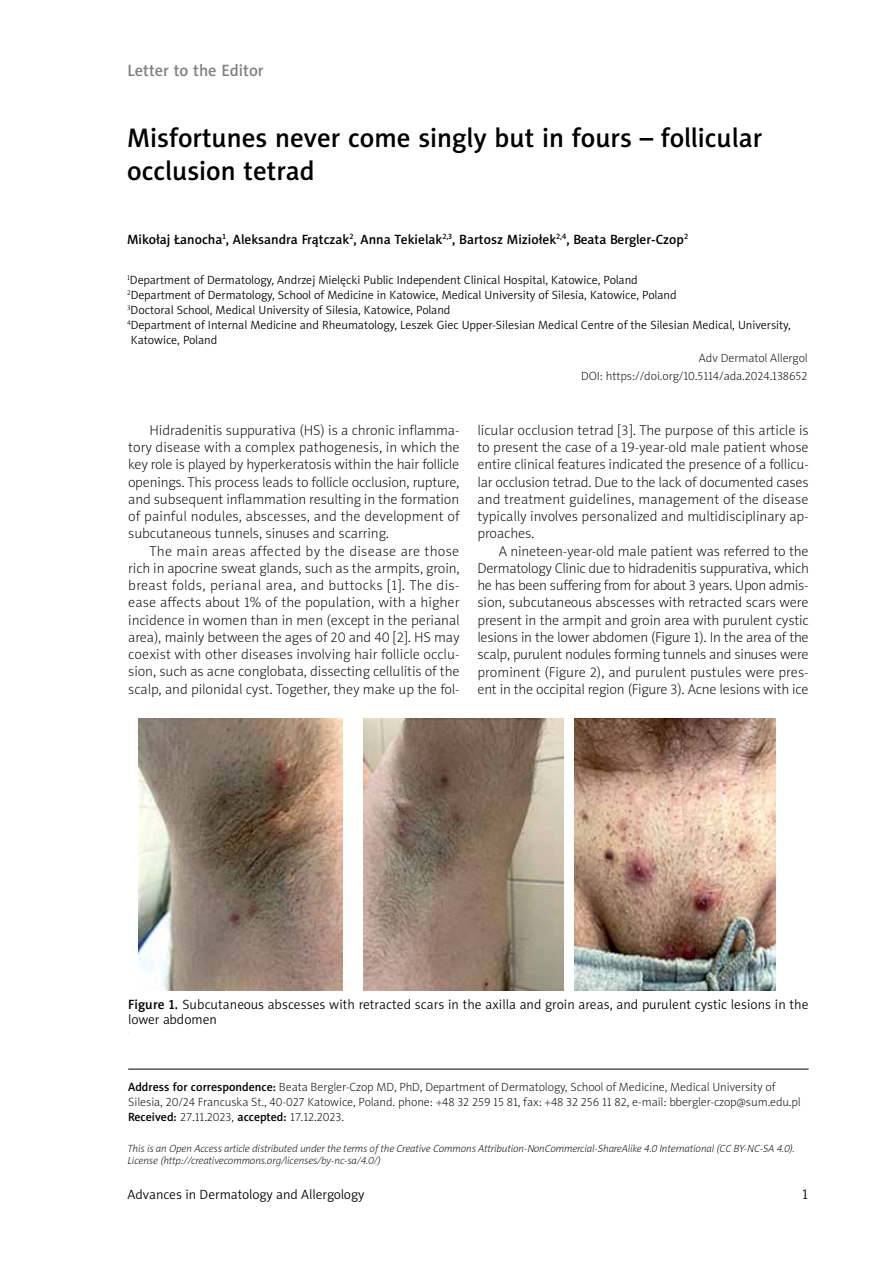
<style>
.page{position:relative;width:893px;height:1263px;background:#fff}
.page>*{position:absolute;margin:0;border:0;box-sizing:border-box;transform-origin:0 0}
.t1{font:27px/33px "Naomi Sans EFNTT Medium";color:#000}
.t2{font:16.5px "Naomi Sans EFN Medium";color:#808285}
.t3{font:14.25px/17.2px "Naomi Sans EFNTT Thin";color:#000;text-align:justify}
.t4{font:14.25px "Naomi Sans EFNPS Light";color:#000}
.t5{font:13.5px/15px "Naomi Sans EFNTT Light";letter-spacing:.005em;color:#000}
.t6{font:13.5px "Naomi Sans EFNTT Medium";color:#000}
.t7{font:13.5px "Naomi Sans EFNPS Light";color:#000}
.t8{font:12px "Naomi Sans EFNTT Light";color:#000}
.t9{font:12px/15px "Naomi Sans EFNTT Thin";color:#000}
.t10{font:italic 10.5px/12px "Naomi Sans EFN Thin";letter-spacing:-.01em;color:#000}
.s1{font-family:"Naomi Sans EFNTT Medium"}
</style>
<div class="page">
<hr style="left:128px;top:1069px;width:681px;height:1px;background:#000">
<img style="left:139px;top:719px;width:204px;height:271px">
<img style="left:364px;top:719px;width:199px;height:271px">
<img style="left:574px;top:719px;width:201px;height:271px">
<p class="t2" style="left:128px;top:60px;width:138px">Letter to the Editor</p>
<h1 class="t1" style="left:127px;top:121px;width:637px">Misfortunes never come singly but in fours – follicular occlusion tetrad</h1>
<p class="t6" style="left:127px;top:231px;width:562px">Mikołaj Łanocha<sup>1</sup>, Aleksandra Frątczak<sup>2</sup>, Anna Tekielak<sup>2,3</sup>, Bartosz Miziołek<sup>2,4</sup>, Beata Bergler-Czop<sup>2</sup></p>
<p class="t8" style="left:127px;top:273px;width:512px"><sup>1</sup>Department of Dermatology, Andrzej Mielęcki Public Independent Clinical Hospital, Katowice, Poland</p>
<p class="t8" style="left:127px;top:288px;width:551px"><sup>2</sup>Department of Dermatology, School of Medicine in Katowice, Medical University of Silesia, Katowice, Poland</p>
<p class="t8" style="left:127px;top:303px;width:325px"><sup>3</sup>Doctoral School, Medical University of Silesia, Katowice, Poland</p>
<p class="t8" style="left:127px;top:318px;width:665px"><sup>4</sup>Department of Internal Medicine and Rheumatology, Leszek Giec Upper-Silesian Medical Centre of the Silesian Medical, University,</p>
<p class="t8" style="left:131px;top:333px;width:88px">Katowice, Poland</p>
<p class="t9" style="left:581px;top:349px;width:228px;line-height:18px;text-align:right">Adv Dermatol Allergol<br>DOI: https://doi.org/10.5114/ada.2024.138652</p>
<p class="t3" style="left:128px;top:421px;width:333px;text-indent:21px">Hidradenitis suppurativa (HS) is a chronic inflamma&shy;tory disease with a complex pathogenesis, in which the key role is played by hyperkeratosis within the hair follicle openings. This process leads to follicle occlusion, rupture, and subsequent inflammation resulting in the formation of painful nodules, abscesses, and the development of subcutaneous tunnels, sinuses and scarring.</p>
<p class="t3" style="left:128px;top:542px;width:333px;text-indent:21px">The main areas affected by the disease are those rich in apocrine sweat glands, such as the armpits, groin, breast folds, perianal area, and buttocks [1]. The dis&shy;ease affects about 1% of the population, with a higher incidence in women than in men (except in the perianal area), mainly between the ages of 20 and 40 [2]. HS may coexist with other diseases involving hair follicle occlu&shy;sion, such as acne conglobata, dissecting cellulitis of the scalp, and pilonidal cyst. Together, they make up the fol-</p>
<p class="t3" style="left:477px;top:422px;width:333px">licular occlusion tetrad [3]. The purpose of this article is to present the case of a 19-year-old male patient whose entire clinical features indicated the presence of a follicu&shy;lar occlusion tetrad. Due to the lack of documented cases and treatment guidelines, management of the disease typically involves personalized and multidisciplinary ap&shy;proaches.</p>
<p class="t3" style="left:477px;top:542px;width:333px;text-indent:21px">A nineteen-year-old male patient was referred to the Dermatology Clinic due to hidradenitis suppurativa, which he has been suffering from for about 3 years. Upon admis&shy;sion, subcutaneous abscesses with retracted scars were present in the armpit and groin area with purulent cystic lesions in the lower abdomen (Figure 1). In the area of the scalp, purulent nodules forming tunnels and sinuses were prominent (Figure 2), and purulent pustules were pres&shy;ent in the occipital region (Figure 3). Acne lesions with ice</p>
<p class="t5" style="left:128px;top:996px;width:682px"><span class="s1">Figure 1.</span> Subcutaneous abscesses with retracted scars in the axilla and groin areas, and purulent cystic lesions in the lower abdomen</p>
<p class="t9" style="left:128px;top:1079px;width:674px"><span class="s1">Address for correspondence:</span> Beata Bergler-Czop MD, PhD, Department of Dermatology, School of Medicine, Medical University of<br>Silesia, 20/24 Francuska St., 40-027 Katowice, Poland. phone: +48 32 259 15 81, fax: +48 32 256 11 82, e-mail: bbergler-czop@sum.edu.pl<br><span class="s1">Received:</span> 27.11.2023, <span class="s1">accepted:</span> 17.12.2023.</p>
<p class="t10" style="left:128px;top:1142px;width:669px">This is an Open Access article distributed under the terms of the Creative Commons Attribution-NonCommercial-ShareAlike 4.0 International (CC BY-NC-SA 4.0).<br>License (http://creativecommons.org/licenses/by-nc-sa/4.0/)</p>
<p class="t7" style="left:128px;top:1187px;width:238px">Advances in Dermatology and Allergology</p>
<p class="t4" style="left:802px;top:1186px;width:7px">1</p>
</div>
